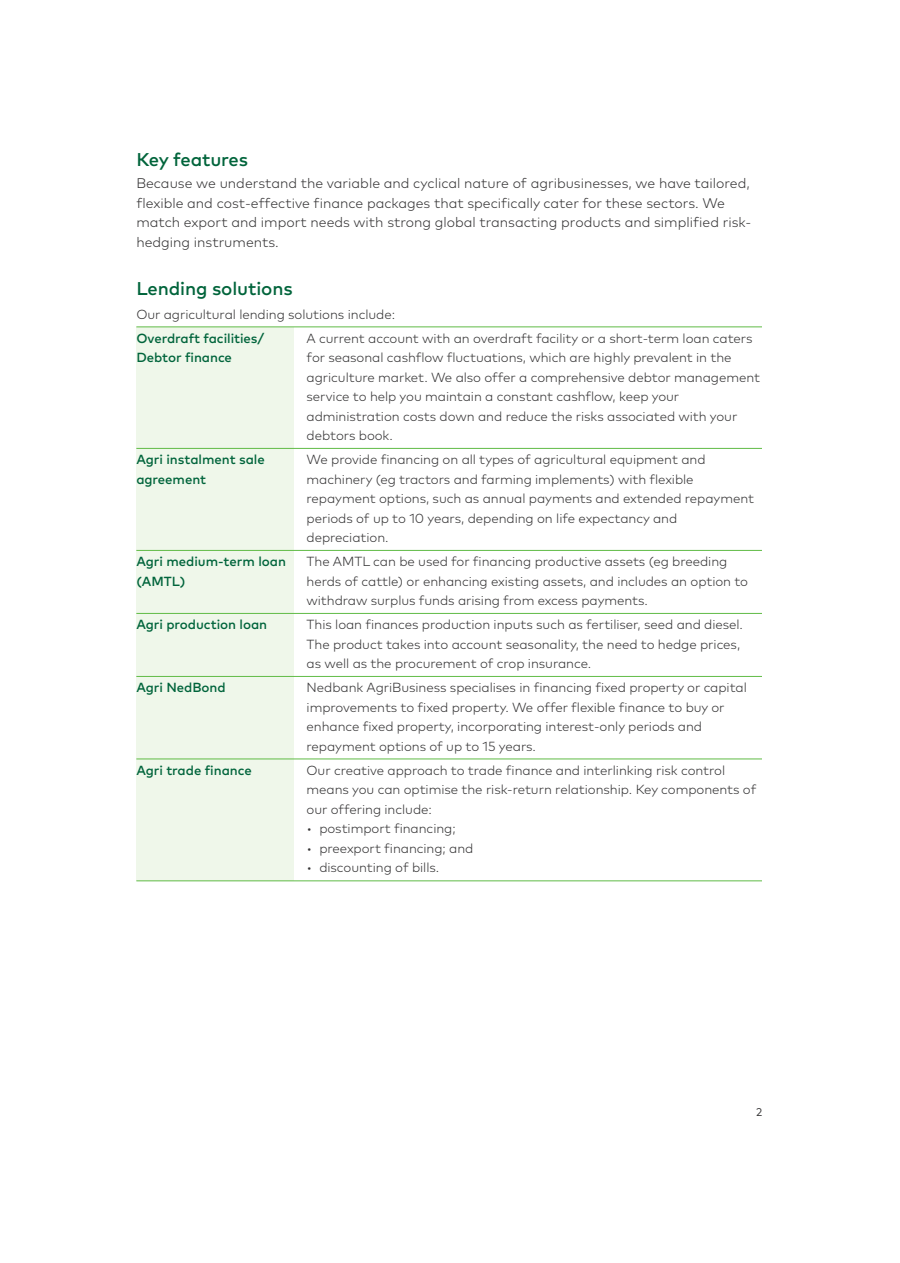
<style>
.page{position:relative;width:900px;height:1263px;background:#fff}
.page>*{position:absolute;margin:0;border:0;box-sizing:border-box;transform-origin:0 0}
.t1{font:500 18.45px "Mark Pro";letter-spacing:-.01em;color:#00643b}
.t2{font:300 13.95px/19.5px "Mark Pro";color:#363536}
.t3{font:300 13.2px/19.5px "Mark Pro";letter-spacing:-.005em;color:#363536}
.t4{font:500 13.2px "Mark Pro";letter-spacing:-.005em;color:#00643b}
.t5{font:11.25px "Mark Pro";color:#363536}
</style>
<div class="page">
<div style="left:136px;top:327px;width:158px;height:554px;background:#eff7ea"></div>
<hr style="left:136px;top:326px;width:625px;height:1px;background:#60bb46">
<hr style="left:136px;top:448px;width:625px;height:1px;background:#60bb46">
<hr style="left:136px;top:550px;width:625px;height:1px;background:#60bb46">
<hr style="left:136px;top:613px;width:625px;height:1px;background:#60bb46">
<hr style="left:136px;top:676px;width:625px;height:1px;background:#60bb46">
<hr style="left:136px;top:758px;width:625px;height:1px;background:#60bb46">
<hr style="left:136px;top:880px;width:625px;height:1px;background:#60bb46">
<h1 class="t1" style="left:136px;top:148px;width:113px">Key features</h1>
<p class="t2" style="left:136px;top:174px;width:616px">Because we understand the variable and cyclical nature of agribusinesses, we have tailored, flexible and cost-effective finance packages that specifically cater for these sectors. We match export and import needs with strong global transacting products and simplified risk&shy;hedging instruments.</p>
<h1 class="t1" style="left:136px;top:277px;width:158px">Lending solutions</h1>
<p class="t3" style="left:136px;top:304px;width:260px">Our agricultural lending solutions include:</p>
<p class="t4" style="left:136px;top:330px;width:129px">Overdraft facilities/</p>
<p class="t3" style="left:306px;top:328px;width:447px">A current account with an overdraft facility or a short-term loan caters</p>
<p class="t4" style="left:136px;top:350px;width:97px">Debtor finance</p>
<p class="t3" style="left:306px;top:348px;width:455px">for seasonal cashflow fluctuations, which are highly prevalent in the agriculture market. We also offer a comprehensive debtor management service to help you maintain a constant cashflow, keep your administration costs down and reduce the risks associated with your debtors book.</p>
<p class="t4" style="left:136px;top:452px;width:130px">Agri instalment sale</p>
<p class="t3" style="left:306px;top:450px;width:400px">We provide financing on all types of agricultural equipment and</p>
<p class="t4" style="left:136px;top:471px;width:71px">agreement</p>
<p class="t3" style="left:306px;top:469px;width:449px">machinery (eg tractors and farming implements) with flexible repayment options, such as annual payments and extended repayment periods of up to 10 years, depending on life expectancy and depreciation.</p>
<p class="t4" style="left:136px;top:554px;width:151px">Agri medium-term loan</p>
<p class="t3" style="left:306px;top:552px;width:422px">The AMTL can be used for financing productive assets (eg breeding</p>
<p class="t4" style="left:136px;top:573px;width:50px">(AMTL)</p>
<p class="t3" style="left:306px;top:571px;width:443px">herds of cattle) or enhancing existing assets, and includes an option to withdraw surplus funds arising from excess payments.</p>
<p class="t4" style="left:136px;top:617px;width:132px">Agri production loan</p>
<p class="t3" style="left:306px;top:615px;width:438px">This loan finances production inputs such as fertiliser, seed and diesel.<br>The product takes into account seasonality, the need to hedge prices, as well as the procurement of crop insurance.</p>
<p class="t4" style="left:136px;top:680px;width:91px">Agri NedBond</p>
<p class="t3" style="left:306px;top:678px;width:441px">Nedbank AgriBusiness specialises in financing fixed property or capital improvements to fixed property. We offer flexible finance to buy or enhance fixed property, incorporating interest-only periods and repayment options of up to 15 years.</p>
<p class="t4" style="left:136px;top:762px;width:117px">Agri trade finance</p>
<p class="t3" style="left:306px;top:760px;width:451px">Our creative approach to trade finance and interlinking risk control means you can optimise the risk-return relationship. Key components of our offering include:</p>
<p class="t3" style="left:306px;top:819px;width:150px">• postimport financing;</p>
<p class="t3" style="left:306px;top:838px;width:168px">• preexport financing; and</p>
<p class="t3" style="left:306px;top:858px;width:134px">• discounting of bills.</p>
<p class="t5" style="left:755px;top:1106px;width:8px">2</p>
</div>
